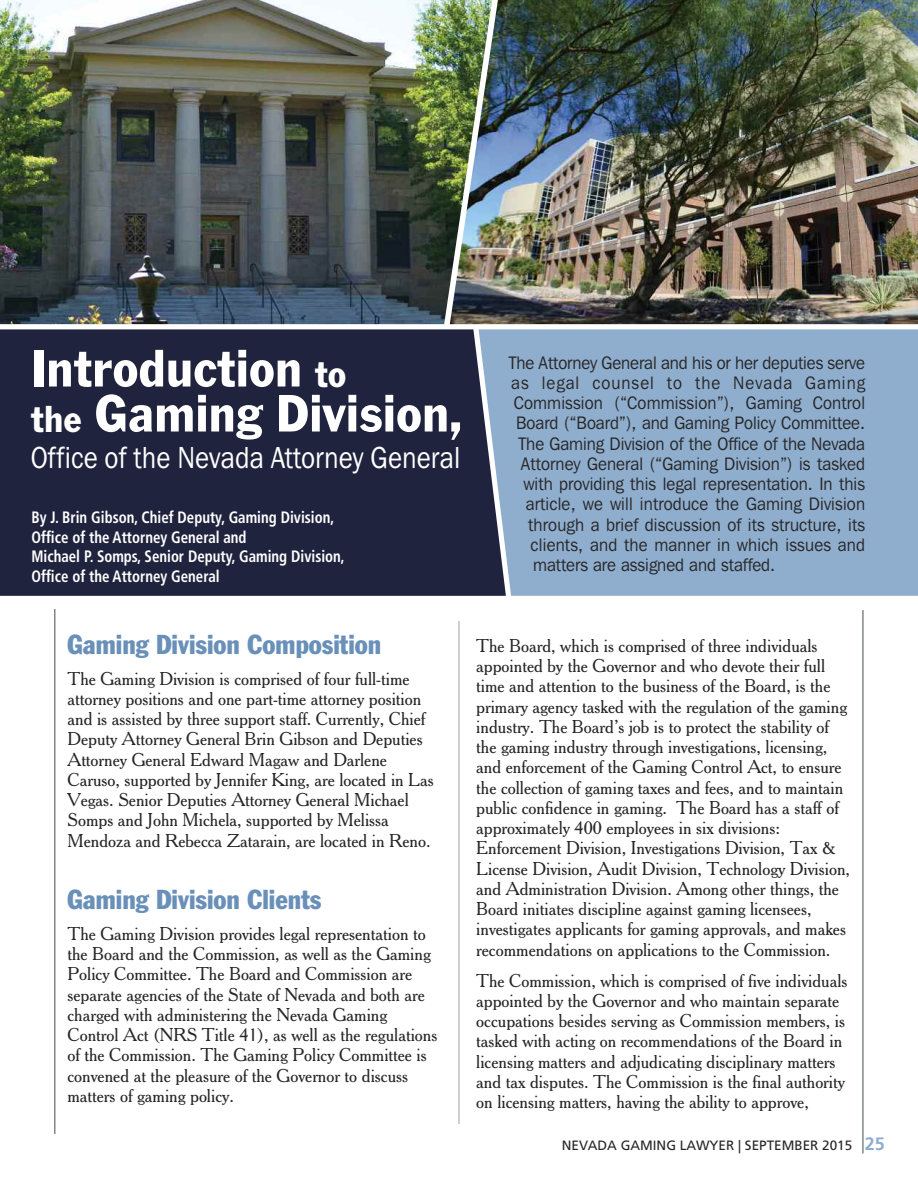
<style>
.page{position:relative;width:918px;height:1188px;background:#fff}
.page>*{position:absolute;margin:0;border:0;box-sizing:border-box;transform-origin:0 0}
.t1{font:54.75px/45px "Franklin Got T";color:#fff;scale:.92 1}
.t2{font:31.5px "Franklin Gothic";color:#fff;scale:.86 1}
.t3{font:condensed 27px "Franklin Gothic";color:#6990b9}
.t4{font:18px/20.2px "Cheltenham BT";color:#272526}
.t5{font:18px "Franklin Gothic IT Cby BT";letter-spacing:.005em;color:#272526;scale:.94 1}
.t6{font:18px "Franklin Gothic IT Cby BT";letter-spacing:.06em;color:#272526;scale:.94 1}
.t7{font:700 condensed 16.5px/19.5px "Frutiger";color:#fff;scale:.9 1}
.t8{font:13.5px "Frutiger";color:#272526}
.s1{font-size:39px}
.s2{font-weight:700;font-size:18px;color:#8faecd}
</style>
<div class="page">
<hr style="left:862px;top:610px;width:2px;height:543px;background:#82858a">
<hr style="left:54px;top:609px;width:2px;height:525px;background:#82858a">
<hr style="left:459px;top:621px;width:1px;height:503px;background:#9aa1a9">
<img style="left:0;top:0;width:450px;height:324px">
<img style="left:450px;top:0;width:468px;height:324px">
<div style="left:506px;top:329px;width:412px;height:267px;background:#8faecd"></div>
<div style="left:0;top:329px;width:506px;height:267px;background:#1f233d"></div>
<h1 class="t1" style="left:31px;top:345px;width:470px">Introduction <span class="s1">to<br>the</span> Gaming Division,</h1>
<h2 class="t2" style="left:31px;top:438px;width:501px">Office of the Nevada Attorney General</h2>
<p class="t7" style="left:31px;top:509px;width:350px">By J. Brin Gibson, Chief Deputy, Gaming Division, Office of the Attorney General and<br>Michael P. Somps, Senior Deputy, Gaming Division, Office of the Attorney General</p>
<p class="t5" style="left:509px;top:352px;width:381px">The Attorney General and his or her deputies serve</p>
<p class="t6" style="left:511px;top:372px;width:378px">as legal counsel to the Nevada Gaming</p>
<p class="t5" style="left:514px;top:392px;width:375px">Commission (“Commission”), Gaming Control</p>
<p class="t5" style="left:516px;top:413px;width:373px">Board (“Board”), and Gaming Policy Committee.</p>
<p class="t5" style="left:519px;top:433px;width:370px">The Gaming Division of the Office of the Nevada</p>
<p class="t5" style="left:521px;top:453px;width:368px">Attorney General (“Gaming Division”) is tasked</p>
<p class="t5" style="left:523px;top:473px;width:365px">with providing this legal representation. In this</p>
<p class="t5" style="left:526px;top:494px;width:362px">article, we will introduce the Gaming Division</p>
<p class="t5" style="left:528px;top:514px;width:360px">through a brief discussion of its structure, its</p>
<p class="t5" style="left:531px;top:534px;width:357px">clients, and the manner in which issues and</p>
<p class="t5" style="left:533px;top:554px;width:259px">matters are assigned and staffed.</p>
<h3 class="t3" style="left:68px;top:634px;width:315px">Gaming Division Composition</h3>
<p class="t4" style="left:68px;top:668px;width:368px">The Gaming Division is comprised of four full-time attorney positions and one part-time attorney position and is assisted by three support staff. Currently, Chief Deputy Attorney General Brin Gibson and Deputies Attorney General Edward Magaw and Darlene Caruso, supported by Jennifer King, are located in Las Vegas. Senior Deputies Attorney General Michael Somps and John Michela, supported by Melissa Mendoza and Rebecca Zatarain, are located in Reno.</p>
<h3 class="t3" style="left:68px;top:890px;width:255px">Gaming Division Clients</h3>
<p class="t4" style="left:67px;top:924px;width:371px">The Gaming Division provides legal representation to the Board and the Commission, as well as the Gaming Policy Committee. The Board and Commission are separate agencies of the State of Nevada and both are charged with administering the Nevada Gaming Control Act (NRS Title 41), as well as the regulations of the Commission. The Gaming Policy Committee is convened at the pleasure of the Governor to discuss matters of gaming policy.</p>
<p class="t4" style="left:476px;top:635px;width:375px">The Board, which is comprised of three individuals appointed by the Governor and who devote their full time and attention to the business of the Board, is the primary agency tasked with the regulation of the gaming industry. The Board’s job is to protect the stability of the gaming industry through investigations, licensing, and enforcement of the Gaming Control Act, to ensure the collection of gaming taxes and fees, and to maintain public confidence in gaming. The Board has a staff of approximately 400 employees in six divisions:<br>Enforcement Division, Investigations Division, Tax &amp; License Division, Audit Division, Technology Division, and Administration Division. Among other things, the Board initiates discipline against gaming licensees, investigates applicants for gaming approvals, and makes recommendations on applications to the Commission.</p>
<p class="t4" style="left:476px;top:970px;width:373px">The Commission, which is comprised of five individuals appointed by the Governor and who maintain separate occupations besides serving as Commission members, is tasked with acting on recommendations of the Board in licensing matters and adjudicating disciplinary matters and tax disputes. The Commission is the final authority on licensing matters, having the ability to approve,</p>
<p class="t8" style="left:562px;top:1140px;width:324px">NEVADA GAMING LAWYER | SEPTEMBER 2015 <span class="s2">25</span></p>
</div>
